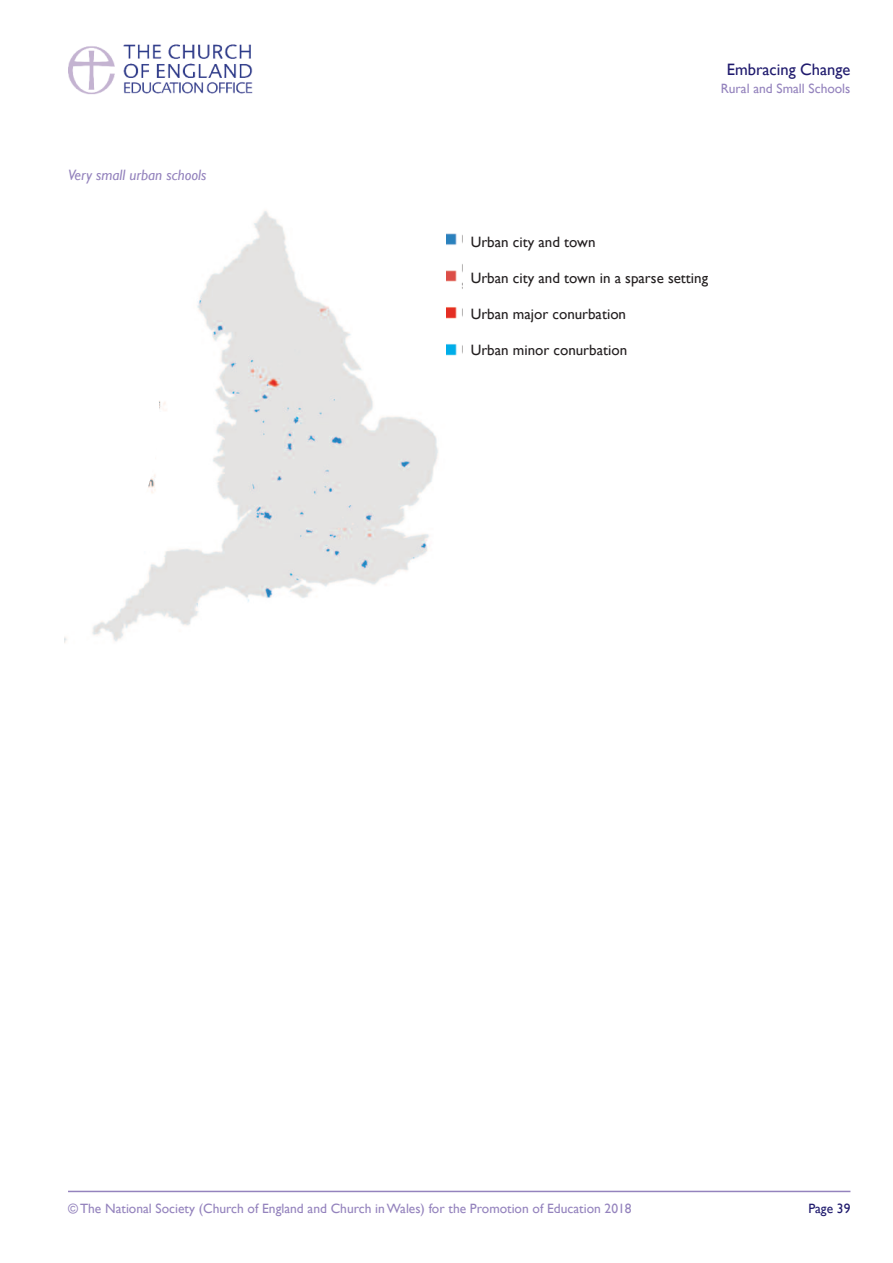
<style>
.page{position:relative;width:893px;height:1263px;background:#fff}
.page>*{position:absolute;margin:0;border:0;box-sizing:border-box;transform-origin:0 0}
.t1{font:16.5px "Gill Sans";color:#1f1a6d}
.t2{font:15px "Gill Sans";color:#231f20}
.t3{font:italic 15px "Gill Sans";color:#9483bd}
.t4{font:13.5px "Gill Sans";color:#9483bd}
.t5{font:13.5px "Gill Sans";color:#1f1a6d}
</style>
<div class="page">
<img style="left:68px;top:44px;width:185px;height:51px">
<hr style="left:68px;top:1191px;width:782px;height:1px;background:#9483bd">
<img style="left:64px;top:211px;width:374px;height:432px">
<img style="left:446px;top:233px;width:16px;height:123px">
<div style="left:12px;top:276px;width:147px;height:275px;background:#fff;border-radius:50%"></div>
<div style="left:346px;top:619px;width:126px;height:59px;background:#fff;border-radius:50%"></div>
<p class="t3" style="left:68px;top:167px;width:140px">Very small urban schools</p>
<p class="t1" style="left:727px;top:60px;width:125px">Embracing Change</p>
<p class="t4" style="left:721px;top:80px;width:131px">Rural and Small Schools</p>
<p class="t2" style="left:471px;top:233px;width:126px">Urban city and town</p>
<p class="t2" style="left:471px;top:269px;width:239px">Urban city and town in a sparse setting</p>
<p class="t2" style="left:471px;top:305px;width:157px">Urban major conurbation</p>
<p class="t2" style="left:471px;top:341px;width:158px">Urban minor conurbation</p>
<p class="t4" style="left:68px;top:1201px;width:565px">© The National Society (Church of England and Church inWales) for the Promotion of Education 2018</p>
<p class="t5" style="left:808px;top:1201px;width:44px">Page 39</p>
</div>
